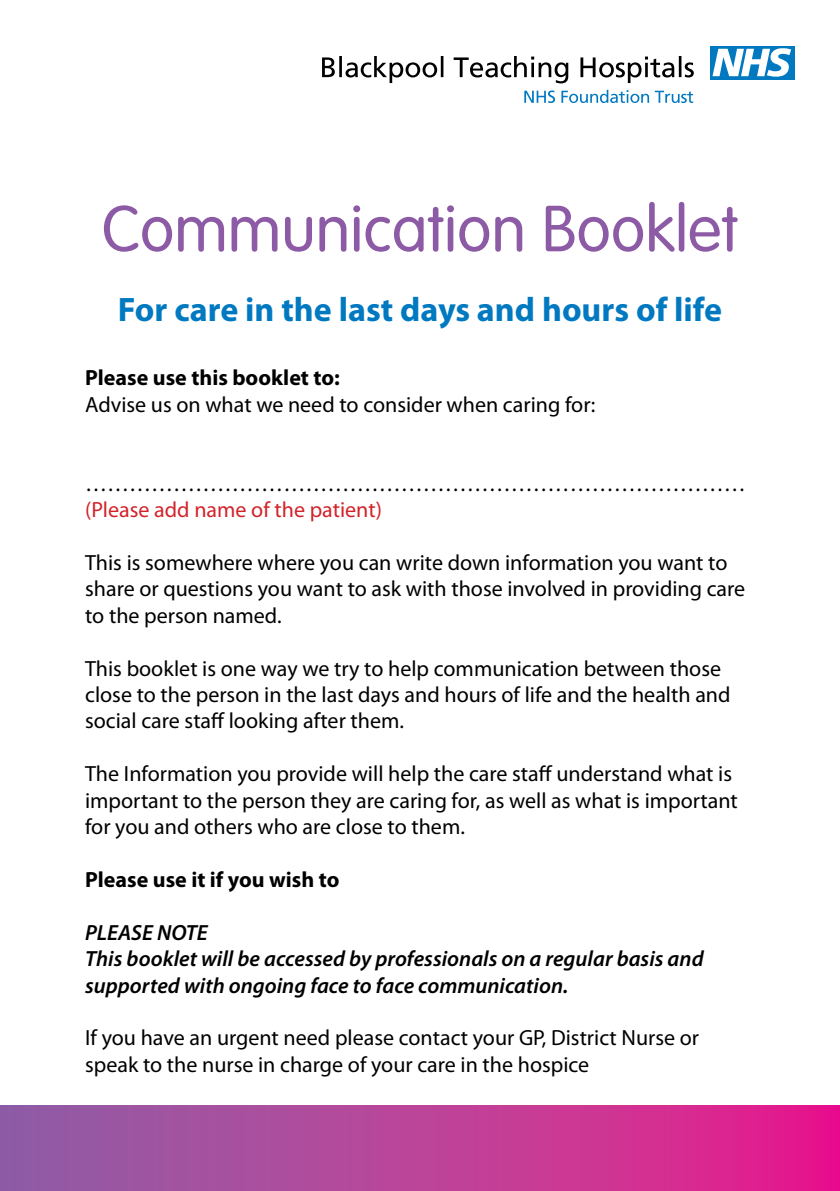
<style>
.page{position:relative;width:840px;height:1191px;background:#fff}
.page>*{position:absolute;margin:0;border:0;box-sizing:border-box;transform-origin:0 0}
.t1{font:300 64px "VAG Rounded";color:#8d5ba5}
.t2{font:700 34px "Myriad Pro";color:#0079c1}
.t3{font:22px/26.4px "Myriad Pro";color:#000}
.t4{font:italic 600 22px/26.4px "Myriad Pro";color:#000}
.t5{font:700 22px "Myriad Pro";color:#000}
.t6{font:22px "Myriad Pro";color:#d2232a}
</style>
<div class="page">
<div style="left:0;top:1106px;width:839px;height:85px;background:linear-gradient(to right,#8e63a6,#e81d8c)"></div>
<div style="left:709px;top:46px;width:84px;height:33px;background:#0079c1"></div>
<svg style="left:712px;top:48px;width:78px;height:29px"></svg>
<svg style="left:322px;top:56px;width:371px;height:27px"></svg>
<svg style="left:524px;top:90px;width:168px;height:13px"></svg>
<h1 class="t1" style="left:102px;top:192px;width:637px">Communication Booklet</h1>
<h2 class="t2" style="left:118px;top:288px;width:605px">For care in the last days and hours of life</h2>
<p class="t5" style="left:85px;top:363px;width:256px">Please use this booklet to:</p>
<p class="t3" style="left:85px;top:390px;width:511px">Advise us on what we need to consider when caring for:</p>
<p class="t3" style="left:85px;top:470px;width:662px">………………………………………………………………………………</p>
<p class="t6" style="left:85px;top:496px;width:298px">(Please add name of the patient)</p>
<p class="t3" style="left:85px;top:549px;width:661px">This is somewhere where you can write down information you want to share or questions you want to ask with those involved in providing care to the person named.</p>
<p class="t3" style="left:85px;top:654px;width:646px">This booklet is one way we try to help communication between those close to the person in the last days and hours of life and the health and social care staff looking after them.</p>
<p class="t3" style="left:85px;top:760px;width:654px">The Information you provide will help the care staff understand what is important to the person they are caring for, as well as what is important for you and others who are close to them.</p>
<p class="t5" style="left:85px;top:865px;width:256px">Please use it if you wish to</p>
<p class="t4" style="left:85px;top:918px;width:619px">PLEASE NOTE<br>This booklet will be accessed by professionals on a regular basis and supported with ongoing face to face communication.</p>
<p class="t3" style="left:85px;top:1024px;width:615px">If you have an urgent need please contact your GP, District Nurse or speak to the nurse in charge of your care in the hospice</p>
</div>
